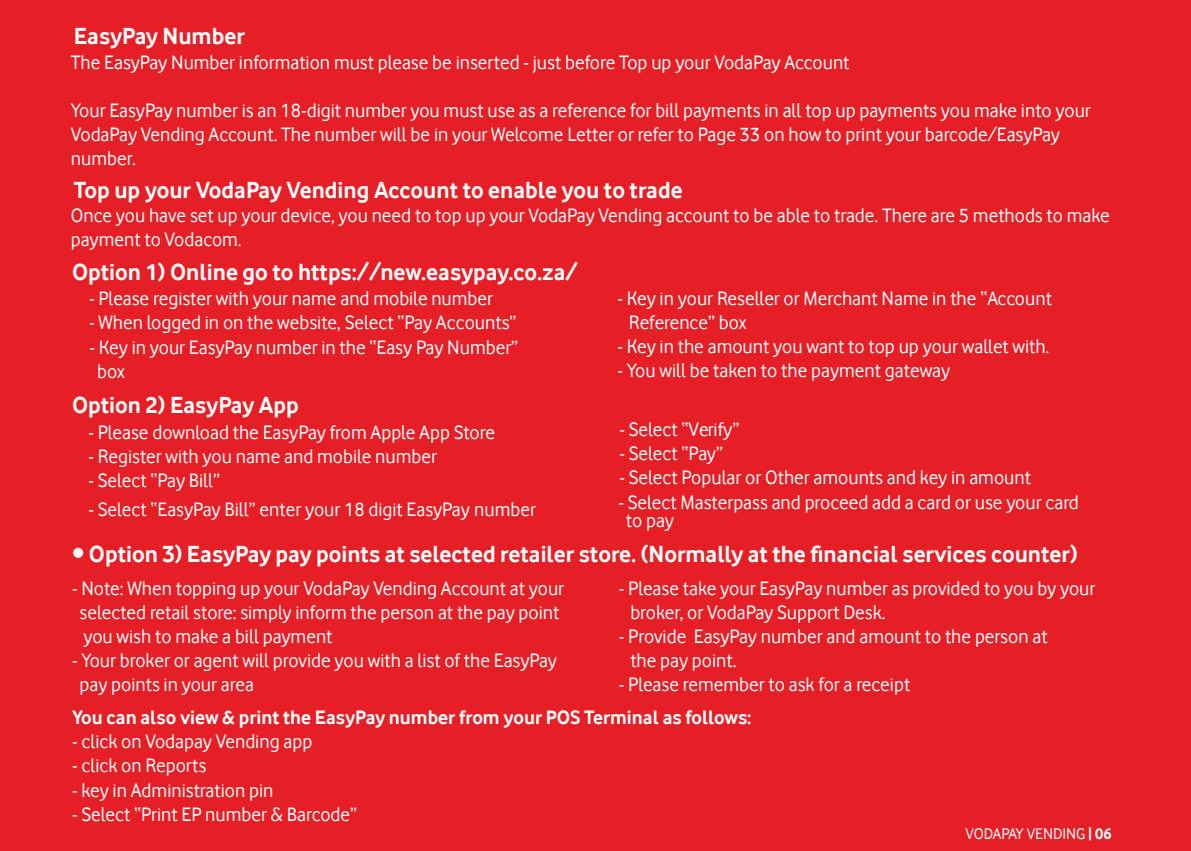
<style>
.page{position:relative;width:1191px;height:851px;background:#fff}
.page>*{position:absolute;margin:0;border:0;box-sizing:border-box;transform-origin:0 0}
.t1{font:700 24px "Vodafone Rg";color:#fff}
.t2{font:20px/24px "Vodafone Rg";color:#fff}
.t3{font:700 20px "Vodafone Rg";color:#fff}
.t4{font:16px "Vodafone Rg";color:#fff}
.s1{font-weight:700}
</style>
<div class="page">
<div style="left:0;top:0;width:1191px;height:850px;background:#e61e25"></div>
<p class="t1" style="left:74px;top:23px;width:172px">EasyPay Number</p>
<p class="t2" style="left:71px;top:50px;width:780px">The EasyPay Number information must please be inserted - just before Top up your VodaPay Account</p>
<p class="t2" style="left:71px;top:98px;width:1021px">Your EasyPay number is an 18-digit number you must use as a reference for bill payments in all top up payments you make into your<br>VodaPay Vending Account. The number will be in your Welcome Letter or refer to Page 33 on how to print your barcode/EasyPay</p>
<p class="t2" style="left:71px;top:146px;width:66px">number.</p>
<p class="t1" style="left:74px;top:176px;width:610px">Top up your VodaPay Vending Account to enable you to trade</p>
<p class="t2" style="left:71px;top:203px;width:1040px">Once you have set up your device, you need to top up your VodaPay Vending account to be able to trade. There are 5 methods to make payment to Vodacom.</p>
<p class="t1" style="left:72px;top:258px;width:507px">Option 1) Online go to https://new.easypay.co.za/</p>
<p class="t2" style="left:89px;top:286px;width:405px">- Please register with your name and mobile number</p>
<p class="t2" style="left:89px;top:310px;width:429px">- When logged in on the website, Select “Pay Accounts”</p>
<p class="t2" style="left:97px;top:335px;width:423px;text-indent:-8px">- Key in your EasyPay number in the “Easy Pay Number” box</p>
<p class="t1" style="left:72px;top:391px;width:228px">Option 2) EasyPay App</p>
<p class="t2" style="left:88px;top:420px;width:408px">- Please download the EasyPay from Apple App Store</p>
<p class="t2" style="left:88px;top:444px;width:350px">- Register with you name and mobile number</p>
<p class="t2" style="left:88px;top:468px;width:133px">- Select “Pay Bill”</p>
<p class="t2" style="left:88px;top:497px;width:449px">- Select “EasyPay Bill” enter your 18 digit EasyPay number</p>
<p class="t2" style="left:629px;top:286px;width:424px;text-indent:-11px">- Key in your Reseller or Merchant Name in the “Account<br>Reference” box</p>
<p class="t2" style="left:617px;top:334px;width:433px">- Key in the amount you want to top up your wallet with.</p>
<p class="t2" style="left:617px;top:358px;width:334px">- You will be taken to the payment gateway</p>
<p class="t2" style="left:619px;top:417px;width:121px">- Select “Verify”</p>
<p class="t2" style="left:619px;top:441px;width:105px">- Select “Pay”</p>
<p class="t2" style="left:619px;top:465px;width:413px">- Select Popular or Other amounts and key in amount</p>
<p class="t2" style="left:618px;top:490px;width:462px">- Select Masterpass and proceed add a card or use your card</p>
<p class="t2" style="left:626px;top:508px;width:50px">to pay</p>
<p class="t1" style="left:72px;top:540px;width:1007px">• Option 3) EasyPay pay points at selected retailer store. (Normally at the financial services counter)</p>
<p class="t2" style="left:80px;top:576px;width:486px;text-indent:-8px">- Note: When topping up your VodaPay Vending Account at your selected retail store: simply inform the person at the pay point you wish to make a bill payment</p>
<p class="t2" style="left:72px;top:648px;width:486px">- Your broker or agent will provide you with a list of the EasyPay</p>
<p class="t2" style="left:80px;top:672px;width:176px">pay points in your area</p>
<p class="t2" style="left:630px;top:576px;width:466px;text-indent:-11px">- Please take your EasyPay number as provided to you by your broker, or VodaPay Support Desk.</p>
<p class="t2" style="left:630px;top:624px;width:419px;text-indent:-11px">- Provide EasyPay number and amount to the person at the pay point.</p>
<p class="t2" style="left:619px;top:672px;width:293px">- Please remember to ask for a receipt</p>
<p class="t3" style="left:72px;top:706px;width:681px">You can also view &amp; print the EasyPay number from your POS Terminal as follows:</p>
<p class="t2" style="left:72px;top:729px;width:242px">- click on Vodapay Vending app</p>
<p class="t2" style="left:72px;top:753px;width:136px">- click on Reports</p>
<p class="t2" style="left:72px;top:777px;width:203px">- key in Administration pin</p>
<p class="t2" style="left:72px;top:801px;width:287px">- Select “Print EP number &amp; Barcode”</p>
<p class="t4" style="left:965px;top:824px;width:147px">VODAPAY VENDING <span class="s1">| 06</span></p>
</div>
